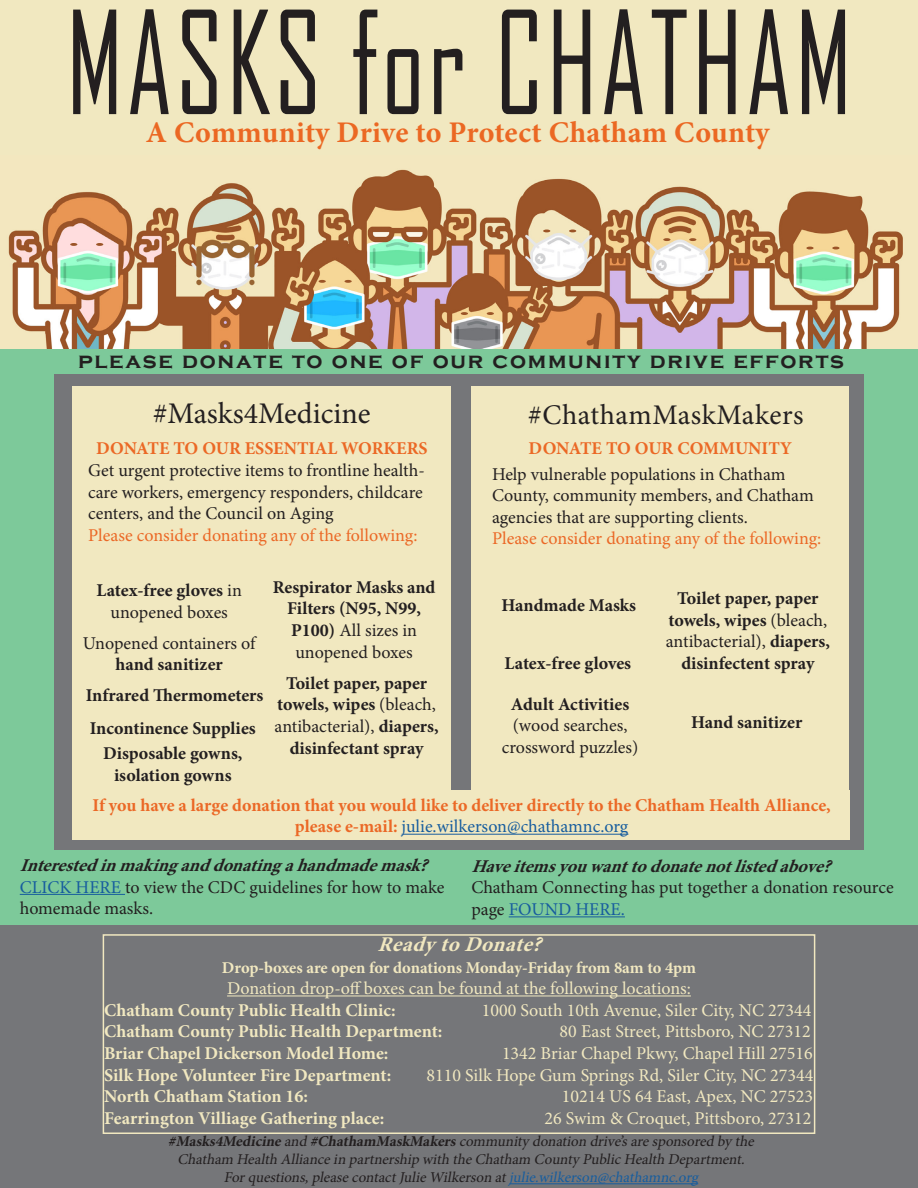
<style>
.page{position:relative;width:918px;height:1188px;background:#f1e8c0}
.page>*{position:absolute;margin:0;border:0;box-sizing:border-box;transform-origin:0 0}
.t1{font:136.8px "Agency FB";letter-spacing:.03em;color:#231f20;scale:.83 1}
.t2{font:700 30px "Minion Pro";letter-spacing:.01em;color:#eb6823}
.t3{font:30px "Minion Pro";color:#231f20}
.t4{font:28.5px "Minion Pro";letter-spacing:.015em;color:#231f20}
.t5{font:700 22.5px "Copperplate Gothic";letter-spacing:.08em;color:#231f20}
.t6{font:italic 700 21px "Minion Pro";color:#f1e8c0}
.t7{font:18px/21.6px "Minion Pro";color:#231f20}
.t8{font:700 18px/21.6px "Minion Pro";color:#231f20;text-align:center}
.t9{font:18px "Minion Pro";color:#f1e8c0}
.t10{font:700 18px "Minion Pro";color:#f1e8c0}
.t11{font:700 18px "Minion Pro";color:#eb6826}
.t12{font:italic 700 18px "Minion Pro";color:#231f20}
.t13{font:18px "Minion Pro";color:#eb6826}
.t14{font:700 18px "Minion Pro";color:#eb6825}
.t15{font:18px "Minion Pro";letter-spacing:-.005em;color:#175d9e}
.t16{font:700 16.5px "Minion Pro";letter-spacing:-.005em;color:#f1e8c0}
.t17{font:italic 15px "Minion Pro";color:#231f20}
.s1{font-weight:400}
.s2{font-weight:700}
.s3{font-weight:700;color:#eb6826}
.s4{color:#175d9e}
</style>
<div class="page">
<div style="left:0;top:349px;width:918px;height:735px;background:#7dc99a"></div>
<div style="left:0;top:926px;width:918px;height:262px;background:#757679"></div>
<img style="left:8px;top:169px;width:895px;height:180px">
<svg style="left:70px;top:243px;width:7px;height:3px"></svg>
<svg style="left:96px;top:243px;width:7px;height:3px"></svg>
<svg style="left:319px;top:280px;width:7px;height:3px"></svg>
<svg style="left:345px;top:280px;width:7px;height:3px"></svg>
<svg style="left:461px;top:312px;width:7px;height:3px"></svg>
<svg style="left:487px;top:312px;width:7px;height:3px"></svg>
<svg style="left:663px;top:238px;width:8px;height:3px"></svg>
<svg style="left:689px;top:238px;width:7px;height:3px"></svg>
<svg style="left:543px;top:230px;width:7px;height:2px"></svg>
<svg style="left:569px;top:230px;width:7px;height:2px"></svg>
<svg style="left:806px;top:247px;width:8px;height:2px"></svg>
<svg style="left:832px;top:247px;width:8px;height:2px"></svg>
<div style="left:459px;top:374px;width:405px;height:475px;background:#757679"></div>
<div style="left:471px;top:387px;width:378px;height:450px;background:#f1e8c0"></div>
<div style="left:54px;top:374px;width:405px;height:475px;background:#757679"></div>
<div style="left:73px;top:387px;width:378px;height:453px;background:#f1e8c0"></div>
<hr style="left:20px;top:894px;width:105px;height:1px;background:#175d9e">
<hr style="left:227px;top:996px;width:464px;height:1px;background:#f1e8c0">
<div style="left:103px;top:934px;width:712px;height:200px;border:2px solid #f1e8c0"></div>
<hr style="left:509px;top:916px;width:116px;height:1px;background:#175d9e">
<div style="left:74px;top:790px;width:776px;height:50px;background:#f1e8c0"></div>
<hr style="left:402px;top:834px;width:226px;height:1px;background:#175d9e">
<hr style="left:509px;top:1183px;width:189px;height:1px;background:#175d9e">
<p class="t1" style="left:66px;top:-20px;width:948px">MASKS for CHATHAM</p>
<p class="t2" style="left:146px;top:112px;width:625px">A Community Drive to Protect Chatham County</p>
<p class="t5" style="left:78px;top:348px;width:768px">please donate to one of our community drive efforts</p>
<p class="t4" style="left:528px;top:395px;width:277px">#ChathamMaskMakers</p>
<p class="t3" style="left:153px;top:393px;width:219px">#Masks4Medicine</p>
<p class="t7" style="left:88px;top:459px;width:338px;text-align:justify">Get urgent protective items to frontline health&shy;care workers, emergency responders, childcare centers, and the Council on Aging</p>
<p class="t13" style="left:88px;top:523px;width:331px">Please consider donating any of the following:</p>
<p class="t14" style="left:96px;top:435px;width:333px">DONATE TO OUR ESSENTIAL WORKERS</p>
<p class="t14" style="left:529px;top:435px;width:265px">DONATE TO OUR COMMUNITY</p>
<p class="t7" style="left:492px;top:463px;width:323px">Help vulnerable populations in Chatham<br>County, community members, and Chatham agencies that are supporting clients.</p>
<p class="t13" style="left:492px;top:527px;width:331px">Please consider donating any of the following:</p>
<p class="t8" style="left:96px;top:579px;width:147px">Latex-free gloves <span class="s1">in unopened boxes</span></p>
<p class="t7" style="left:83px;top:632px;width:174px;text-align:center">Unopened containers of <span class="s2">hand sanitizer</span></p>
<p class="t8" style="left:86px;top:685px;width:179px">Infrared Thermometers</p>
<p class="t8" style="left:90px;top:717px;width:168px">Incontinence Supplies</p>
<p class="t8" style="left:103px;top:742px;width:141px">Disposable gowns, isolation gowns</p>
<p class="t8" style="left:273px;top:576px;width:164px">Respirator Masks and<br>Filters (N95, N99,<br>P100) <span class="s1">All sizes in</span></p>
<p class="t7" style="left:295px;top:641px;width:119px">unopened boxes</p>
<p class="t8" style="left:275px;top:672px;width:166px">Toilet paper, paper towels, wipes <span class="s1">(bleach, antibacterial),</span> diapers,</p>
<p class="t8" style="left:290px;top:737px;width:135px">disinfectant spray</p>
<p class="t8" style="left:502px;top:594px;width:136px">Handmade Masks</p>
<p class="t8" style="left:505px;top:652px;width:128px">Latex-free gloves</p>
<p class="t8" style="left:511px;top:693px;width:120px">Adult Activities</p>
<p class="t7" style="left:513px;top:715px;width:116px">(wood searches,</p>
<p class="t7" style="left:502px;top:737px;width:138px">crossword puzzles)</p>
<p class="t8" style="left:666px;top:587px;width:166px">Toilet paper, paper towels, wipes <span class="s1">(bleach, antibacterial),</span> diapers,</p>
<p class="t8" style="left:681px;top:652px;width:135px">disinfectent spray</p>
<p class="t8" style="left:691px;top:711px;width:113px">Hand sanitizer</p>
<p class="t11" style="left:93px;top:792px;width:740px">If you have a large donation that you would like to deliver directly to the Chatham Health Alliance,</p>
<p class="t15" style="left:295px;top:815px;width:335px"><span class="s3">please e-mail:</span> julie.wilkerson@chathamnc.org</p>
<p class="t12" style="left:20px;top:853px;width:417px">Interestedinmakinganddonatingahandmademask?</p>
<p class="t7" style="left:20px;top:876px;width:426px"><span class="s4">CLICK HERE</span> to view the CDC guidelines for how to make homemade masks.</p>
<p class="t6" style="left:377px;top:929px;width:174px">ReadytoDonate?</p>
<p class="t16" style="left:222px;top:956px;width:476px">Drop-boxes are open for donations Monday-Friday from 8am to 4pm</p>
<p class="t9" style="left:227px;top:976px;width:465px">Donation drop-off boxes can be found at the following locations:</p>
<p class="t10" style="left:104px;top:997px;width:293px">Chatham County Public Health Clinic:</p>
<p class="t9" style="left:482px;top:998px;width:331px">1000 South 10th Avenue, Siler City, NC 27344</p>
<p class="t10" style="left:104px;top:1019px;width:340px">Chatham County Public Health Department:</p>
<p class="t9" style="left:560px;top:1020px;width:253px">80 East Street, Pittsboro, NC 27312</p>
<p class="t10" style="left:104px;top:1041px;width:286px">Briar Chapel Dickerson Model Home:</p>
<p class="t9" style="left:502px;top:1041px;width:312px">1342 Briar Chapel Pkwy, Chapel Hill 27516</p>
<p class="t10" style="left:104px;top:1062px;width:289px">Silk Hope Volunteer Fire Department:</p>
<p class="t9" style="left:426px;top:1063px;width:389px">8110 Silk Hope Gum Springs Rd, Siler City, NC 27344</p>
<p class="t10" style="left:104px;top:1084px;width:205px">North Chatham Station 16:</p>
<p class="t9" style="left:562px;top:1084px;width:253px">10214 US 64 East, Apex, NC 27523</p>
<p class="t10" style="left:104px;top:1105px;width:282px">Fearrington Villiage Gathering place:</p>
<p class="t9" style="left:544px;top:1106px;width:268px">26 Swim &amp; Croquet, Pittsboro, 27312</p>
<p class="t12" style="left:471px;top:853px;width:369px">Haveitemsyouwanttodonatenotlistedabove?</p>
<p class="t7" style="left:471px;top:877px;width:424px">Chatham Connecting has put together a donation resource page <span class="s4">FOUND HERE.</span></p>
<p class="t17" style="left:168px;top:1131px;width:591px"><span class="s2">#Masks4Medicine</span>and <span class="s2">#ChathamMaskMakers</span>community donation drive’saresponsored by the</p>
<p class="t17" style="left:177px;top:1149px;width:572px">Chatham Health Alliancein partnership with theChatham County PublicHealth Department.</p>
<p class="t17" style="left:224px;top:1167px;width:480px">Forquestions,pleasecontactJulieWilkerson at<span class="s4">julie.wilkerson@chathamnc.org</span></p>
</div>
